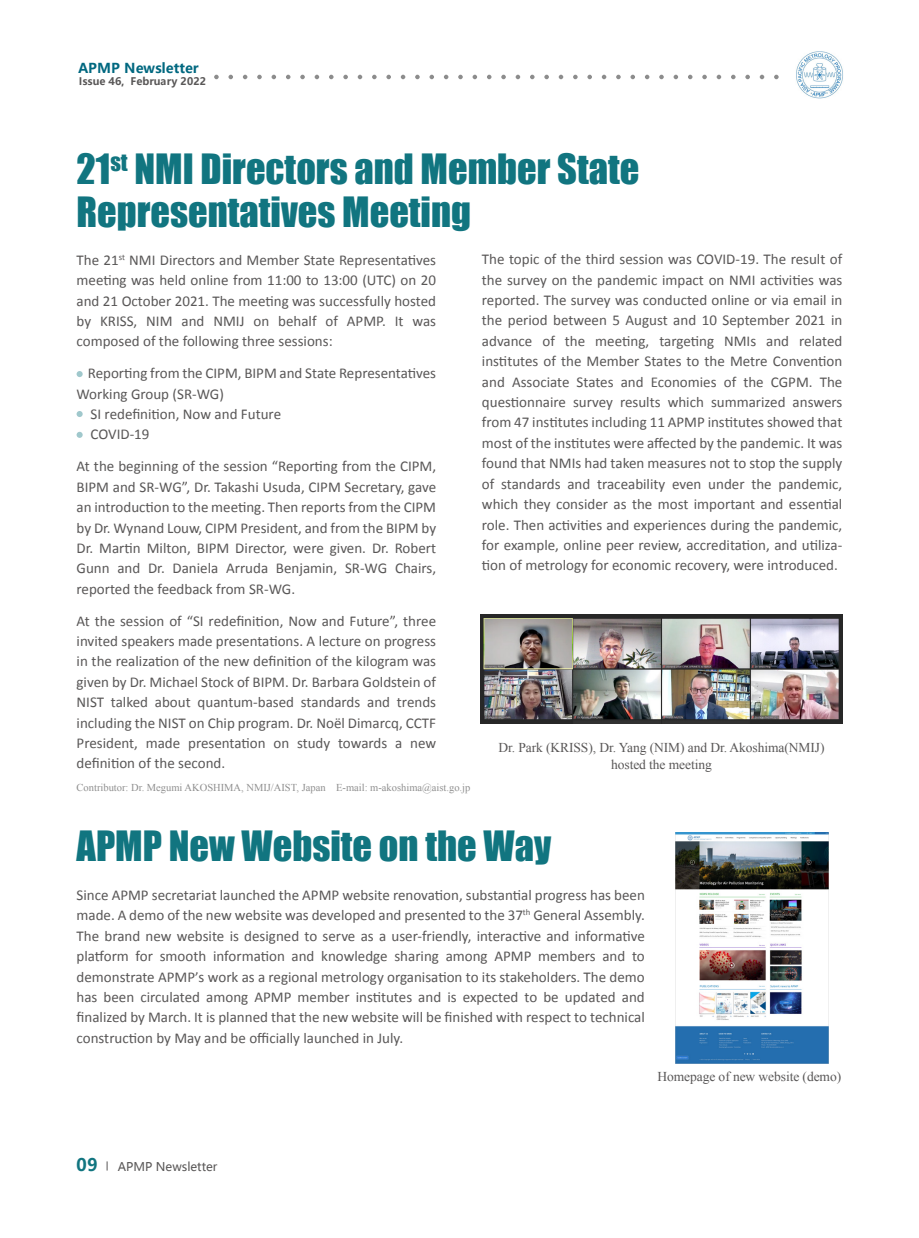
<style>
.page{position:relative;width:919px;height:1238px;background:#fff}
.page>*{position:absolute;margin:0;border:0;box-sizing:border-box;transform-origin:0 0}
.t1{font:38.4px/43.2px "Impact";color:#117580}
.t2{font:15px/20.4px "Calibri";color:#595757;text-align:justify}
.t3{font:700 13.65px "Microsoft Ya Hei";color:#006880}
.t4{font:13.5px/16.5px "Times New Roman";letter-spacing:-.005em;color:#595757;text-align:center}
.t5{font:12px "Microsoft Ya Hei";color:#595757}
.t6{font:10.5px "Times New Roman";color:#8f8f8f}
.t7{font:700 10.35px "Microsoft Ya Hei";color:#595757}
.s1{font-size:14.25px}
.s2{font-weight:700;font-size:17.25px;color:#117580}
</style>
<div class="page">
<img style="left:796px;top:51px;width:47px;height:48px">
<svg style="left:214px;top:75px;width:5px;height:4px"></svg>
<svg style="left:228px;top:75px;width:5px;height:4px"></svg>
<svg style="left:243px;top:75px;width:4px;height:4px"></svg>
<svg style="left:257px;top:75px;width:5px;height:4px"></svg>
<svg style="left:271px;top:75px;width:5px;height:4px"></svg>
<svg style="left:286px;top:75px;width:4px;height:4px"></svg>
<svg style="left:300px;top:75px;width:5px;height:4px"></svg>
<svg style="left:314px;top:75px;width:5px;height:4px"></svg>
<svg style="left:329px;top:75px;width:4px;height:4px"></svg>
<svg style="left:343px;top:75px;width:5px;height:4px"></svg>
<svg style="left:358px;top:75px;width:4px;height:4px"></svg>
<svg style="left:372px;top:75px;width:4px;height:4px"></svg>
<svg style="left:386px;top:75px;width:5px;height:4px"></svg>
<svg style="left:401px;top:75px;width:4px;height:4px"></svg>
<svg style="left:415px;top:75px;width:4px;height:4px"></svg>
<svg style="left:429px;top:75px;width:5px;height:4px"></svg>
<svg style="left:444px;top:75px;width:4px;height:4px"></svg>
<svg style="left:458px;top:75px;width:4px;height:4px"></svg>
<svg style="left:472px;top:75px;width:5px;height:4px"></svg>
<svg style="left:487px;top:75px;width:4px;height:4px"></svg>
<svg style="left:501px;top:75px;width:5px;height:4px"></svg>
<svg style="left:515px;top:75px;width:5px;height:4px"></svg>
<svg style="left:530px;top:75px;width:4px;height:4px"></svg>
<svg style="left:544px;top:75px;width:5px;height:4px"></svg>
<svg style="left:558px;top:75px;width:5px;height:4px"></svg>
<svg style="left:573px;top:75px;width:4px;height:4px"></svg>
<svg style="left:587px;top:75px;width:5px;height:4px"></svg>
<svg style="left:601px;top:75px;width:5px;height:4px"></svg>
<svg style="left:616px;top:75px;width:4px;height:4px"></svg>
<svg style="left:630px;top:75px;width:5px;height:4px"></svg>
<svg style="left:645px;top:75px;width:4px;height:4px"></svg>
<svg style="left:659px;top:75px;width:4px;height:4px"></svg>
<svg style="left:673px;top:75px;width:5px;height:4px"></svg>
<svg style="left:688px;top:75px;width:4px;height:4px"></svg>
<svg style="left:702px;top:75px;width:4px;height:4px"></svg>
<svg style="left:716px;top:75px;width:5px;height:4px"></svg>
<svg style="left:731px;top:75px;width:4px;height:4px"></svg>
<svg style="left:745px;top:75px;width:4px;height:4px"></svg>
<svg style="left:759px;top:75px;width:5px;height:4px"></svg>
<svg style="left:774px;top:75px;width:4px;height:4px"></svg>
<img style="left:675px;top:832px;width:153px;height:231px">
<img style="left:480px;top:614px;width:362px;height:110px">
<svg style="left:77px;top:371px;width:6px;height:6px"></svg>
<svg style="left:77px;top:411px;width:6px;height:6px"></svg>
<svg style="left:77px;top:432px;width:6px;height:6px"></svg>
<p class="t3" style="left:78px;top:59px;width:122px">APMP Newsletter</p>
<p class="t7" style="left:79px;top:74px;width:129px">Issue 46, February 2022</p>
<h1 class="t1" style="left:77px;top:146px;width:564px">21<sup>st</sup> NMI Directors and Member State<br>Representatives Meeting</h1>
<p class="t2" style="left:77px;top:250px;width:361px">The 21<sup>st</sup> NMI Directors and Member State Representatives meeting was held online from 11:00 to 13:00 (UTC) on 20 and 21 October 2021. The meeting was successfully hosted by KRISS, NIM and NMIJ on behalf of APMP. It was composed of the following three sessions:</p>
<p class="t2" style="left:88px;top:363px;width:350px">Reporting from the CIPM, BIPM and State Representatives</p>
<p class="t2" style="left:77px;top:383px;width:149px">Working Group (SR-WG)</p>
<p class="t2" style="left:91px;top:404px;width:192px">SI redefinition, Now and Future</p>
<p class="t2" style="left:91px;top:424px;width:60px">COVID-19</p>
<p class="t2" style="left:77px;top:456px;width:361px">At the beginning of the session “Reporting from the CIPM, BIPM and SR-WG”, Dr. Takashi Usuda, CIPM Secretary, gave an introduction to the meeting. Then reports from the CIPM by Dr. Wynand Louw, CIPM President, and from the BIPM by Dr. Martin Milton, BIPM Director, were given. Dr. Robert Gunn and Dr. Daniela Arruda Benjamin, SR-WG Chairs, reported the feedback from SR-WG.</p>
<p class="t2" style="left:77px;top:610px;width:361px">At the session of “SI redefinition, Now and Future”, three invited speakers made presentations. A lecture on progress in the realization of the new definition of the kilogram was given by Dr. Michael Stock of BIPM. Dr. Barbara Goldstein of NIST talked about quantum-based standards and trends including the NIST on Chip program. Dr. Noël Dimarcq, CCTF President, made presentation on study towards a new definition of the second.</p>
<p class="t6" style="left:77px;top:780px;width:395px">Contributor: Dr. Megumi AKOSHIMA, NMIJ/AIST, Japan E-mail: m-akoshima@aist.go.jp</p>
<p class="t2" style="left:482px;top:249px;width:362px">The topic of the third session was COVID-19. The result of the survey on the pandemic impact on NMI activities was reported. The survey was conducted online or via email in the period between 5 August and 10 September 2021 in advance of the meeting, targeting NMIs and related institutes of the Member States to the Metre Convention and Associate States and Economies of the CGPM. The questionnaire survey results which summarized answers from 47 institutes including 11 APMP institutes showed that most of the institutes were affected by the pandemic. It was found that NMIs had taken measures not to stop the supply of standards and traceability even under the pandemic, which they consider as the most important and essential role. Then activities and experiences during the pandemic, for example, online peer review, accreditation, and utiliza&shy;tion of metrology for economic recovery, were introduced.</p>
<p class="t4" style="left:498px;top:739px;width:327px">Dr. Park (KRISS), Dr. Yang (NIM) and Dr. Akoshima(NMIJ) hosted the meeting</p>
<h1 class="t1" style="left:77px;top:823px;width:476px">APMP New Website on the Way</h1>
<p class="t2" style="left:77px;top:884px;width:569px">Since APMP secretariat launched the APMP website renovation, substantial progress has been made. A demo of the new website was developed and presented to the 37<sup>th</sup> General Assembly.<br>The brand new website is designed to serve as a user-friendly, interactive and informative platform for smooth information and knowledge sharing among APMP members and to demonstrate APMP<span class="s1">’</span>s work as a regional metrology organisation to its stakeholders. The demo has been circulated among APMP member institutes and is expected to be updated and finalized by March. It is planned that the new website will be finished with respect to technical construction by May and be officially launched in July.</p>
<p class="t4" style="left:657px;top:1068px;width:185px">Homepage of new website (demo)</p>
<p class="t5" style="left:77px;top:1157px;width:142px"><span class="s2">09</span> APMP Newsletter</p>
</div>
